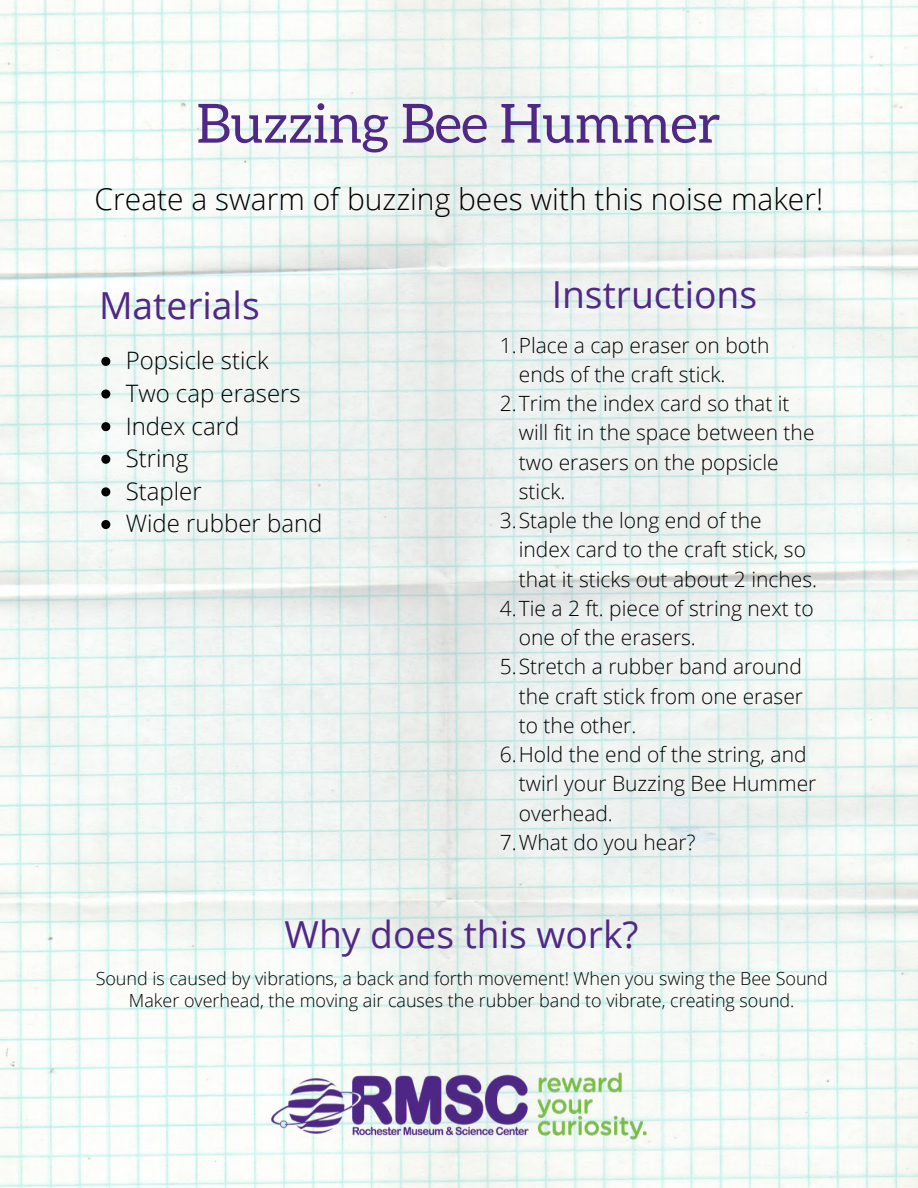
<style>
.page{position:relative;width:918px;height:1188px;background:#fff}
.page>*{position:absolute;margin:0;border:0;box-sizing:border-box;transform-origin:0 0}
.t1{font:54px "Aleo";color:#502886}
.t2{font:37.2px "Open Sans";color:#502886}
.t3{font:300 30px "Open Sans";color:#000}
.t4{font:300 24px/32.7px "Open Sans";color:#000}
.t5{font:300 21px "Open Sans";color:#000}
.t6{font:300 18px/22.4px "Open Sans";color:#000;text-align:center}
</style>
<div class="page">
<img style="left:0;top:0;width:918px;height:1188px">
<img style="left:251px;top:1052px;width:416px;height:103px">
<svg style="left:101px;top:357px;width:9px;height:9px"></svg>
<svg style="left:101px;top:390px;width:9px;height:9px"></svg>
<svg style="left:101px;top:422px;width:9px;height:9px"></svg>
<svg style="left:101px;top:455px;width:9px;height:9px"></svg>
<svg style="left:101px;top:487px;width:9px;height:9px"></svg>
<svg style="left:101px;top:520px;width:9px;height:9px"></svg>
<h1 class="t1" style="left:197px;top:93px;width:526px">Buzzing Bee Hummer</h1>
<h3 class="t3" style="left:95px;top:178px;width:730px">Create a swarm of buzzing bees with this noise maker!</h3>
<h2 class="t2" style="left:99px;top:280px;width:162px">Materials</h2>
<h2 class="t2" style="left:552px;top:269px;width:207px">Instructions</h2>
<p class="t4" style="left:126px;top:344px;width:198px">Popsicle stick<br>Two cap erasers<br>Index card<br>String<br>Stapler<br>Wide rubber band</p>
<p class="t5" style="left:500px;top:330px;width:271px">1.Place a cap eraser on both</p>
<p class="t5" style="left:519px;top:359px;width:208px">ends of the craft stick.</p>
<p class="t5" style="left:500px;top:389px;width:291px">2.Trim the index card so that it</p>
<p class="t5" style="left:519px;top:418px;width:297px">will fit in the space between the</p>
<p class="t5" style="left:519px;top:447px;width:261px">two erasers on the popsicle</p>
<p class="t5" style="left:519px;top:476px;width:48px">stick.</p>
<p class="t5" style="left:500px;top:506px;width:263px">3.Staple the long end of the</p>
<p class="t5" style="left:519px;top:535px;width:289px">index card to the craft stick, so</p>
<p class="t5" style="left:519px;top:564px;width:300px">that it sticks out about 2 inches.</p>
<p class="t5" style="left:500px;top:593px;width:315px">4.Tie a 2 ft. piece of string next to</p>
<p class="t5" style="left:519px;top:623px;width:179px">one of the erasers.</p>
<p class="t5" style="left:500px;top:652px;width:304px">5.Stretch a rubber band around</p>
<p class="t5" style="left:519px;top:681px;width:286px">the craft stick from one eraser</p>
<p class="t5" style="left:519px;top:710px;width:119px">to the other.</p>
<p class="t5" style="left:500px;top:740px;width:308px">6.Hold the end of the string, and</p>
<p class="t5" style="left:519px;top:769px;width:299px">twirl your Buzzing Bee Hummer</p>
<p class="t5" style="left:519px;top:798px;width:96px">overhead.</p>
<p class="t5" style="left:500px;top:827px;width:197px">7.What do you hear?</p>
<h2 class="t2" style="left:285px;top:908px;width:356px">Why does this work?</h2>
<p class="t6" style="left:96px;top:967px;width:734px">Sound is caused by vibrations, a back and forth movement! When you swing the Bee Sound<br>Maker overhead, the moving air causes the rubber band to vibrate, creating sound.</p>
</div>
